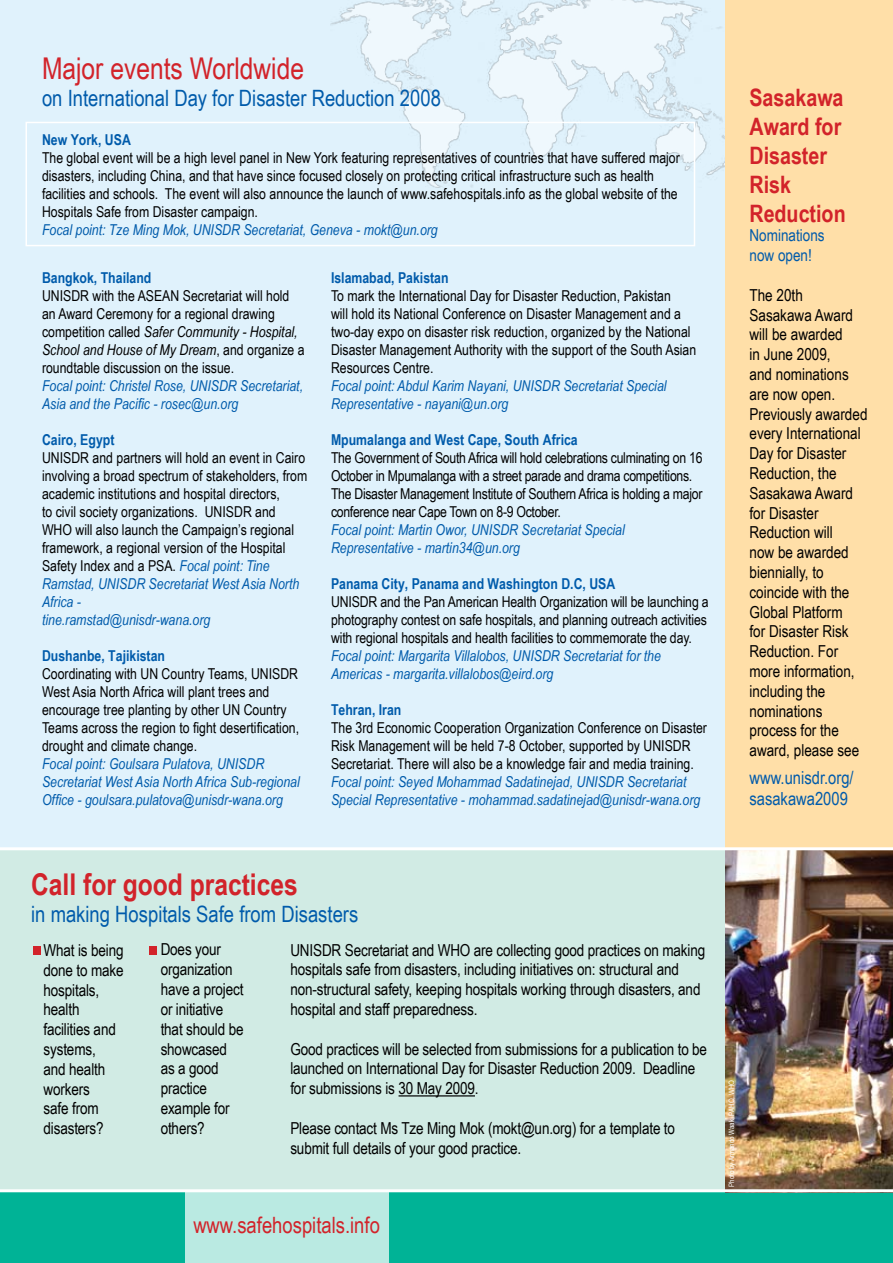
<style>
.page{position:relative;width:893px;height:1263px;background:#fff}
.page>*{position:absolute;margin:0;border:0;box-sizing:border-box;transform-origin:0 0}
.t1{font:30px "Arial Narrow";color:#d2232a}
.t2{font:700 30px "Arial Narrow";color:#d2232a}
.t3{font:700 24px/28.8px "Arial Narrow";color:#d2232a}
.t4{font:22.5px "Arial Narrow";color:#005bab}
.t5{font:22.5px "Arial Narrow";color:#d2232a}
.t6{font:18px/21.6px "Arial Narrow";color:#005bab}
.t7{font:16.5px/19.8px "Arial Narrow";letter-spacing:-.01em;color:#000}
.t8{font:16.5px/19.8px "Arial Narrow";color:#005bab}
.t9{font:15px/18px "Arial Narrow";color:#000}
.t10{font:italic 15px/18px "Arial Narrow";color:#005bab}
.t11{font:15px/18px "Arial Narrow";letter-spacing:-.02em;color:#000}
.t12{font:700 15px "Arial Narrow";color:#005bab}
.t13{font:7.5px "Arial Narrow";color:#fff}
.s1{font-style:italic}
.s2{font-style:italic;color:#005bab}
</style>
<div class="page">
<div style="left:0;top:1189px;width:893px;height:74px;background:#00b396"></div>
<div style="left:185px;top:1189px;width:203px;height:74px;background:#baeae2"></div>
<div style="left:0;top:0;width:725px;height:849px;background:#e0f2fc"></div>
<img style="left:330px;top:0;width:395px;height:187px">
<div style="left:26px;top:122px;width:669px;height:124px;border:2px solid #fff"></div>
<div style="left:725px;top:0;width:168px;height:849px;background:#ffdfa8"></div>
<div style="left:0;top:849px;width:725px;height:342px;background:#d1ebe4"></div>
<hr style="left:399px;top:1095px;width:76px;height:1px;background:#000">
<img style="left:725px;top:850px;width:168px;height:339px">
<div style="left:33px;top:946px;width:7px;height:9px;background:#d2232a"></div>
<div style="left:150px;top:946px;width:7px;height:9px;background:#d2232a"></div>
<hr style="left:0;top:1189px;width:893px;height:3px;background:#fff">
<hr style="left:0;top:847px;width:893px;height:3px;background:#fff">
<h1 class="t1" style="left:42px;top:46px;width:264px">Major events Worldwide</h1>
<h3 class="t4" style="left:42px;top:81px;width:400px">on International Day for Disaster Reduction 2008</h3>
<p class="t12" style="left:42px;top:129px;width:90px">New York, USA</p>
<p class="t9" style="left:42px;top:148px;width:639px">The global event will be a high level panel in New York featuring representatives of countries that have suffered major disasters, including China, and that have since focused closely on protecting critical infrastructure such as health facilities and schools. The event will also announce the launch of www.safehospitals.info as the global website of the Hospitals Safe from Disaster campaign.</p>
<p class="t10" style="left:42px;top:221px;width:397px">Focal point: Tze Ming Mok, UNISDR Secretariat, Geneva - mokt@un.org</p>
<p class="t12" style="left:42px;top:266px;width:111px">Bangkok, Thailand</p>
<p class="t9" style="left:42px;top:286px;width:264px">UNISDR with the ASEAN Secretariat will hold an Award Ceremony for a regional drawing competition called <span class="s1">Safer Community - Hospital, School and House of My Dream</span>, and organize a roundtable discussion on the issue.</p>
<p class="t10" style="left:42px;top:376px;width:263px">Focal point: Christel Rose, UNISDR Secretariat,<br>Asia and the Pacific - rosec@un.org</p>
<p class="t12" style="left:42px;top:428px;width:74px">Cairo, Egypt</p>
<p class="t9" style="left:42px;top:448px;width:267px">UNISDR and partners will hold an event in Cairo involving a broad spectrum of stakeholders, from academic institutions and hospital directors,<br>to civil society organizations. UNISDR and WHO will also launch the Campaign’s regional framework, a regional version of the Hospital Safety Index and a PSA. <span class="s2">Focal point: Tine Ramstad, UNISDR Secretariat West Asia North Africa -<br>tine.ramstad@unisdr-wana.org</span></p>
<p class="t12" style="left:42px;top:644px;width:125px">Dushanbe, Tajikistan</p>
<p class="t9" style="left:42px;top:664px;width:259px">Coordinating with UN Country Teams, UNISDR West Asia North Africa will plant trees and encourage tree planting by other UN Country Teams across the region to fight desertification, drought and climate change.</p>
<p class="t10" style="left:42px;top:754px;width:259px">Focal point: Goulsara Pulatova, UNISDR<br>Secretariat West Asia North Africa Sub-regional<br>Office - goulsara.pulatova@unisdr-wana.org</p>
<p class="t12" style="left:331px;top:266px;width:119px">Islamabad, Pakistan</p>
<p class="t9" style="left:331px;top:286px;width:367px">To mark the International Day for Disaster Reduction, Pakistan<br>will hold its National Conference on Disaster Management and a two-day expo on disaster risk reduction, organized by the National Disaster Management Authority with the support of the South Asian Resources Centre.</p>
<p class="t10" style="left:331px;top:376px;width:337px">Focal point: Abdul Karim Nayani, UNISDR Secretariat Special<br>Representative - nayani@un.org</p>
<p class="t12" style="left:331px;top:428px;width:248px">Mpumalanga and West Cape, South Africa</p>
<p class="t11" style="left:331px;top:448px;width:373px">The Government of South Africa will hold celebrations culminating on 16<br>October in Mpumalanga with a street parade and drama competitions.<br>The Disaster Management Institute of Southern Africa is holding a major conference near Cape Town on 8-9 October.</p>
<p class="t10" style="left:331px;top:520px;width:295px">Focal point: Martin Owor, UNISDR Secretariat Special<br>Representative - martin34@un.org</p>
<p class="t12" style="left:331px;top:572px;width:286px">Panama City, Panama and Washington D.C, USA</p>
<p class="t9" style="left:331px;top:592px;width:379px">UNISDR and the Pan American Health Organization will be launching a photography contest on safe hospitals, and planning outreach activities with regional hospitals and health facilities to commemorate the day.</p>
<p class="t10" style="left:331px;top:646px;width:331px">Focal point: Margarita Villalobos, UNISDR Secretariat for the<br>Americas - margarita.villalobos@eird.org</p>
<p class="t12" style="left:331px;top:698px;width:72px">Tehran, Iran</p>
<p class="t9" style="left:331px;top:718px;width:378px">The 3rd Economic Cooperation Organization Conference on Disaster<br>Risk Management will be held 7-8 October, supported by UNISDR<br>Secretariat. There will also be a knowledge fair and media training.</p>
<p class="t10" style="left:331px;top:772px;width:371px">Focal point: Seyed Mohammad Sadatinejad, UNISDR Secretariat<br>Special Representative - mohammad.sadatinejad@unisdr-wana.org</p>
<h2 class="t3" style="left:749px;top:82px;width:98px">Sasakawa<br>Award for<br>Disaster<br>Risk<br>Reduction</h2>
<p class="t8" style="left:749px;top:225px;width:77px">Nominations now open!</p>
<p class="t7" style="left:749px;top:284px;width:120px">The 20th<br>Sasakawa Award will be awarded<br>in June 2009,<br>and nominations are now open.<br>Previously awarded every International<br>Day for Disaster<br>Reduction, the<br>Sasakawa Award for Disaster<br>Reduction will<br>now be awarded biennially, to coincide with the<br>Global Platform<br>for Disaster Risk<br>Reduction. For more information, including the nominations process for the award, please see</p>
<p class="t6" style="left:749px;top:766px;width:106px">www.unisdr.org/ sasakawa2009</p>
<h1 class="t2" style="left:31px;top:862px;width:268px">Call for good practices</h1>
<h3 class="t4" style="left:31px;top:898px;width:329px">in making Hospitals Safe from Disasters</h3>
<p class="t7" style="left:290px;top:939px;width:416px">UNISDR Secretariat and WHO are collecting good practices on making hospitals safe from disasters, including initiatives on: structural and non-structural safety, keeping hospitals working through disasters, and hospital and staff preparedness.</p>
<p class="t7" style="left:290px;top:1038px;width:418px">Good practices will be selected from submissions for a publication to be launched on International Day for Disaster Reduction 2009. Deadline for submissions is 30 May 2009.</p>
<p class="t7" style="left:290px;top:1117px;width:386px">Please contact Ms Tze Ming Mok (mokt@un.org) for a template to submit full details of your good practice.</p>
<p class="t7" style="left:44px;top:940px;width:82px">What is being done to make hospitals, health facilities and systems,<br>and health workers<br>safe from disasters?</p>
<p class="t7" style="left:161px;top:939px;width:84px">Does your organization have a project or initiative that should be showcased as a good practice example for others?</p>
<h3 class="t5" style="left:193px;top:1208px;width:188px">www.safehospitals.info</h3>
<p class="t13" style="left:726px;top:1187px;width:108px;rotate:-90deg">Photo by Armando Waak, PAHO, WHO</p>
</div>
